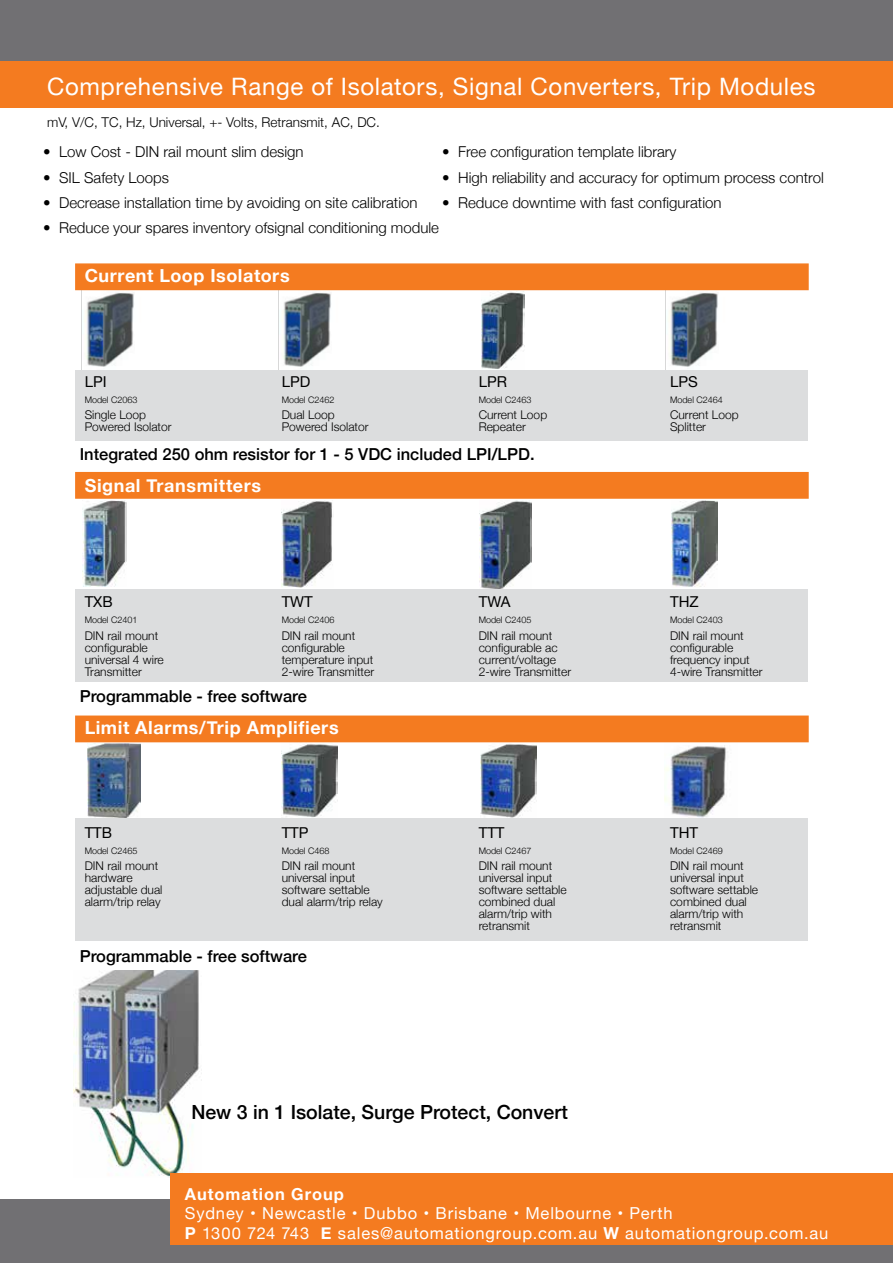
<style>
.page{position:relative;width:893px;height:1263px;background:#fff}
.page>*{position:absolute;margin:0;border:0;box-sizing:border-box;transform-origin:0 0}
.t1{font:24px "Helvetica Neue";letter-spacing:.03em;color:#fff}
.t2{font:500 19.5px "Helvetica Neue";color:#000}
.t3{font:700 18px "Helvetica Neue";letter-spacing:.03em;color:#fff}
.t4{font:16.5px/19.5px "Helvetica Neue";letter-spacing:.055em;color:#fff}
.t5{font:500 16.5px "Helvetica Neue";color:#000}
.t6{font:700 16.5px "Helvetica Neue";letter-spacing:.06em;color:#fff}
.t7{font:300 15px "Helvetica Neue";color:#000}
.t8{font:15px "Helvetica Neue";color:#000}
.t9{font:300 13.5px "Helvetica Neue";color:#000}
.t10{font:300 12px/12px "Helvetica Neue";color:#000}
.t11{font:300 9px "Helvetica Neue";color:#000}
.s1{font-weight:700}
</style>
<div class="page">
<img style="left:73px;top:970px;width:129px;height:207px">
<img style="left:80px;top:290px;width:69px;height:80px">
<img style="left:83px;top:500px;width:44px;height:86px">
<img style="left:88px;top:743px;width:53px;height:75px">
<img style="left:282px;top:742px;width:56px;height:76px">
<img style="left:480px;top:744px;width:57px;height:74px">
<img style="left:664px;top:742px;width:74px;height:76px">
<img style="left:281px;top:501px;width:51px;height:87px">
<img style="left:479px;top:500px;width:53px;height:89px">
<img style="left:671px;top:500px;width:47px;height:87px">
<img style="left:277px;top:290px;width:68px;height:80px">
<img style="left:482px;top:292px;width:42px;height:77px">
<img style="left:664px;top:290px;width:69px;height:80px">
<div style="left:76px;top:370px;width:732px;height:70px;background:#dcddde"></div>
<div style="left:76px;top:589px;width:732px;height:93px;background:#dcddde"></div>
<div style="left:76px;top:818px;width:732px;height:122px;background:#dcddde"></div>
<div style="left:75px;top:263px;width:734px;height:27px;background:#f47b20;border:2px solid #f47b20"></div>
<div style="left:75px;top:472px;width:734px;height:27px;background:#f47b20;border:2px solid #f47b20"></div>
<div style="left:75px;top:715px;width:734px;height:27px;background:#f47b20;border:2px solid #f47b20"></div>
<div style="left:0;top:1199px;width:893px;height:64px;background:#717073"></div>
<div style="left:0;top:0;width:893px;height:77px;background:#717073"></div>
<div style="left:0;top:62px;width:893px;height:46px;background:#f47b20"></div>
<div style="left:170px;top:1174px;width:723px;height:71px;background:#f47b20"></div>
<h1 class="t1" style="left:47px;top:70px;width:770px">Comprehensive Range of Isolators, Signal Converters, Trip Modules</h1>
<p class="t9" style="left:47px;top:112px;width:334px">mV, V/C, TC, Hz, Universal, +- Volts, Retransmit, AC, DC.</p>
<p class="t7" style="left:43px;top:140px;width:262px">• Low Cost - DIN rail mount slim design</p>
<p class="t7" style="left:442px;top:140px;width:236px">• Free configuration template library</p>
<p class="t7" style="left:43px;top:165px;width:127px">• SIL Safety Loops</p>
<p class="t7" style="left:442px;top:165px;width:383px">• High reliability and accuracy for optimum process control</p>
<p class="t7" style="left:43px;top:190px;width:376px">• Decrease installation time by avoiding on site calibration</p>
<p class="t7" style="left:442px;top:190px;width:281px">• Reduce downtime with fast configuration</p>
<p class="t7" style="left:43px;top:216px;width:397px">• Reduce your spares inventory ofsignal conditioning module</p>
<h3 class="t3" style="left:85px;top:261px;width:207px">Current Loop Isolators</h3>
<p class="t8" style="left:85px;top:371px;width:23px">LPI</p>
<p class="t11" style="left:85px;top:393px;width:54px">Model C2063</p>
<p class="t10" style="left:85px;top:408px;width:88px">Single Loop<br>Powered Isolator</p>
<p class="t8" style="left:282px;top:371px;width:30px">LPD</p>
<p class="t11" style="left:282px;top:393px;width:54px">Model C2462</p>
<p class="t10" style="left:282px;top:408px;width:88px">Dual Loop<br>Powered Isolator</p>
<p class="t8" style="left:479px;top:371px;width:30px">LPR</p>
<p class="t11" style="left:479px;top:393px;width:54px">Model C2463</p>
<p class="t10" style="left:479px;top:408px;width:70px">Current Loop<br>Repeater</p>
<h3 class="t5" style="left:80px;top:441px;width:456px">Integrated 250 ohm resistor for 1 - 5 VDC included LPI/LPD.</h3>
<h3 class="t3" style="left:85px;top:471px;width:178px">Signal Transmitters</h3>
<p class="t8" style="left:85px;top:591px;width:30px">TXB</p>
<p class="t11" style="left:85px;top:613px;width:54px">Model C2401</p>
<p class="t10" style="left:85px;top:629px;width:81px">DIN rail mount configurable universal 4 wire<br>Transmitter</p>
<p class="t8" style="left:282px;top:591px;width:33px">TWT</p>
<p class="t11" style="left:282px;top:613px;width:54px">Model C2406</p>
<p class="t10" style="left:282px;top:629px;width:94px">DIN rail mount configurable temperature input<br>2-wire Transmitter</p>
<h3 class="t5" style="left:80px;top:683px;width:229px">Programmable - free software</h3>
<h3 class="t3" style="left:85px;top:714px;width:256px">Limit Alarms/Trip Amplifiers</h3>
<p class="t8" style="left:85px;top:821px;width:29px">TTB</p>
<p class="t11" style="left:85px;top:843px;width:54px">Model C2465</p>
<p class="t10" style="left:85px;top:859px;width:79px">DIN rail mount hardware adjustable dual alarm/trip relay</p>
<p class="t8" style="left:282px;top:821px;width:28px">TTP</p>
<p class="t11" style="left:282px;top:843px;width:49px">Model C468</p>
<p class="t10" style="left:282px;top:859px;width:103px">DIN rail mount universal input software settable dual alarm/trip relay</p>
<h3 class="t5" style="left:80px;top:943px;width:229px">Programmable - free software</h3>
<p class="t8" style="left:479px;top:591px;width:33px">TWA</p>
<p class="t11" style="left:479px;top:613px;width:54px">Model C2405</p>
<p class="t10" style="left:479px;top:629px;width:94px">DIN rail mount configurable ac current/voltage<br>2-wire Transmitter</p>
<p class="t8" style="left:479px;top:821px;width:27px">TTT</p>
<p class="t11" style="left:479px;top:843px;width:54px">Model C2467</p>
<p class="t10" style="left:479px;top:859px;width:90px">DIN rail mount universal input software settable combined dual alarm/trip with retransmit</p>
<h2 class="t2" style="left:191px;top:1096px;width:378px">New 3 in 1 Isolate, Surge Protect, Convert</h2>
<p class="t8" style="left:670px;top:371px;width:29px">LPS</p>
<p class="t11" style="left:670px;top:393px;width:54px">Model C2464</p>
<p class="t10" style="left:670px;top:408px;width:70px">Current Loop<br>Splitter</p>
<p class="t8" style="left:670px;top:591px;width:30px">THZ</p>
<p class="t11" style="left:670px;top:613px;width:54px">Model C2403</p>
<p class="t10" style="left:670px;top:629px;width:94px">DIN rail mount configurable frequency input<br>4-wire Transmitter</p>
<p class="t8" style="left:670px;top:821px;width:30px">THT</p>
<p class="t11" style="left:670px;top:843px;width:54px">Model C2469</p>
<p class="t10" style="left:670px;top:859px;width:90px">DIN rail mount universal input software settable combined dual alarm/trip with retransmit</p>
<h3 class="t6" style="left:182px;top:1181px;width:163px">PAutomation Group</h3>
<h3 class="t4" style="left:185px;top:1205px;width:645px">Sydney • Newcastle • Dubbo • Brisbane • Melbourne • Perth<br><span class="s1">P</span> 1300 724 743 <span class="s1">E</span> sales@automationgroup.com.au <span class="s1">W</span> automationgroup.com.au</h3>
</div>
